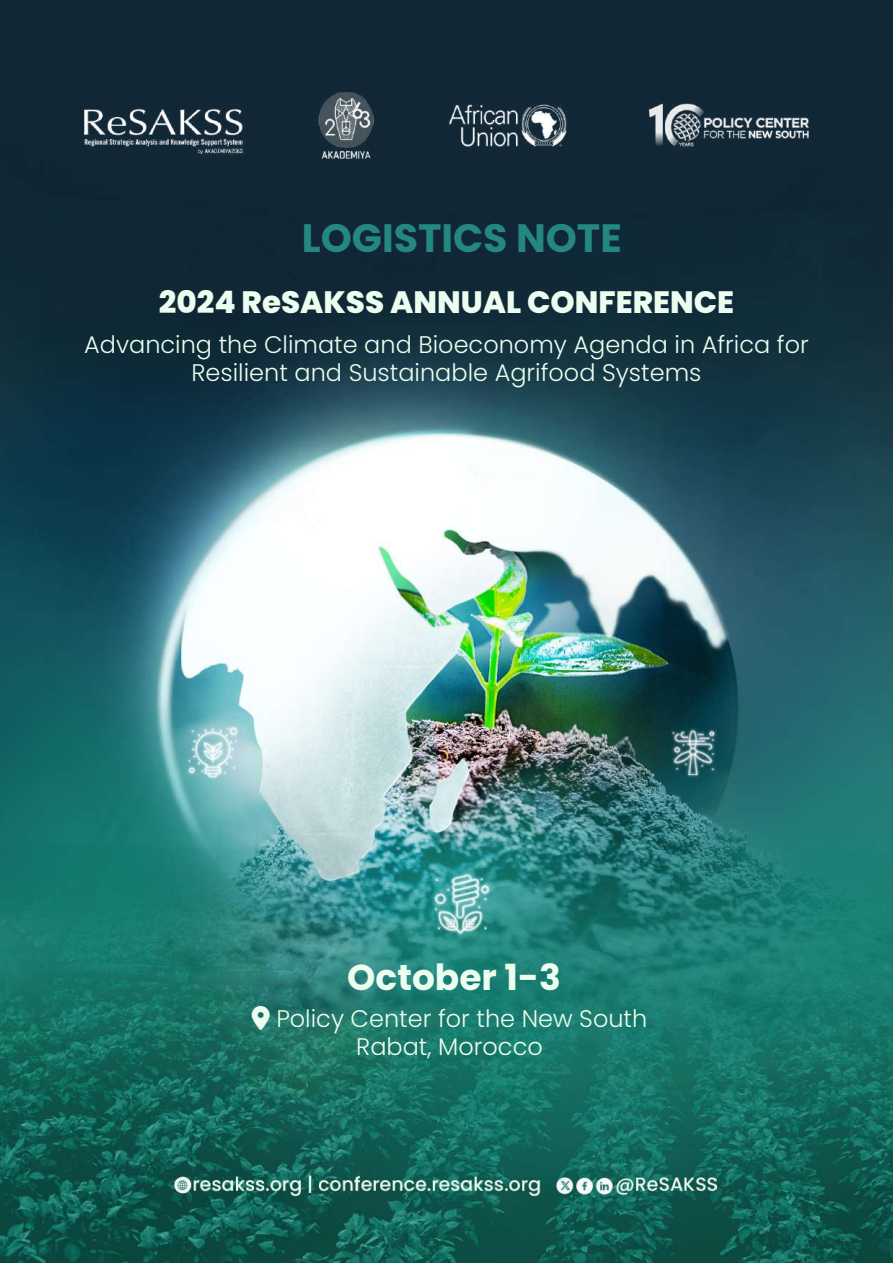
<style>
.page{position:relative;width:893px;height:1263px;background:#fff}
.page>*{position:absolute;margin:0;border:0;box-sizing:border-box;transform-origin:0 0}
.t1{font:700 39.6px "Poppins";color:#258781}
.t2{font:700 36px "Poppins";color:#ecfeef}
.t3{font:800 30.9px "Poppins";color:#ecfeef}
.t4{font:300 24px/28.8px "Poppins";color:#ecfeef;text-align:center}
</style>
<div class="page">
<img style="left:0;top:0;width:893px;height:1263px">
<img style="left:84px;top:93px;width:725px;height:65px">
<svg style="left:252px;top:1005px;width:18px;height:25px"></svg>
<h1 class="t1" style="left:302px;top:215px;width:321px">LOGISTICS NOTE</h1>
<p class="t3" style="left:159px;top:284px;width:577px">2024 ReSAKSS ANNUAL CONFERENCE</p>
<p class="t4" style="left:84px;top:330px;width:726px">Advancing the Climate and Bioeconomy Agenda in Africa for<br>Resilient and Sustainable Agrifood Systems</p>
<h2 class="t2" style="left:347px;top:956px;width:215px">October 1-3</h2>
<p class="t4" style="left:356px;top:1004px;width:293px;text-align:left;text-indent:-80px">Policy Center for the New South<br>Rabat, Morocco</p>
</div>
